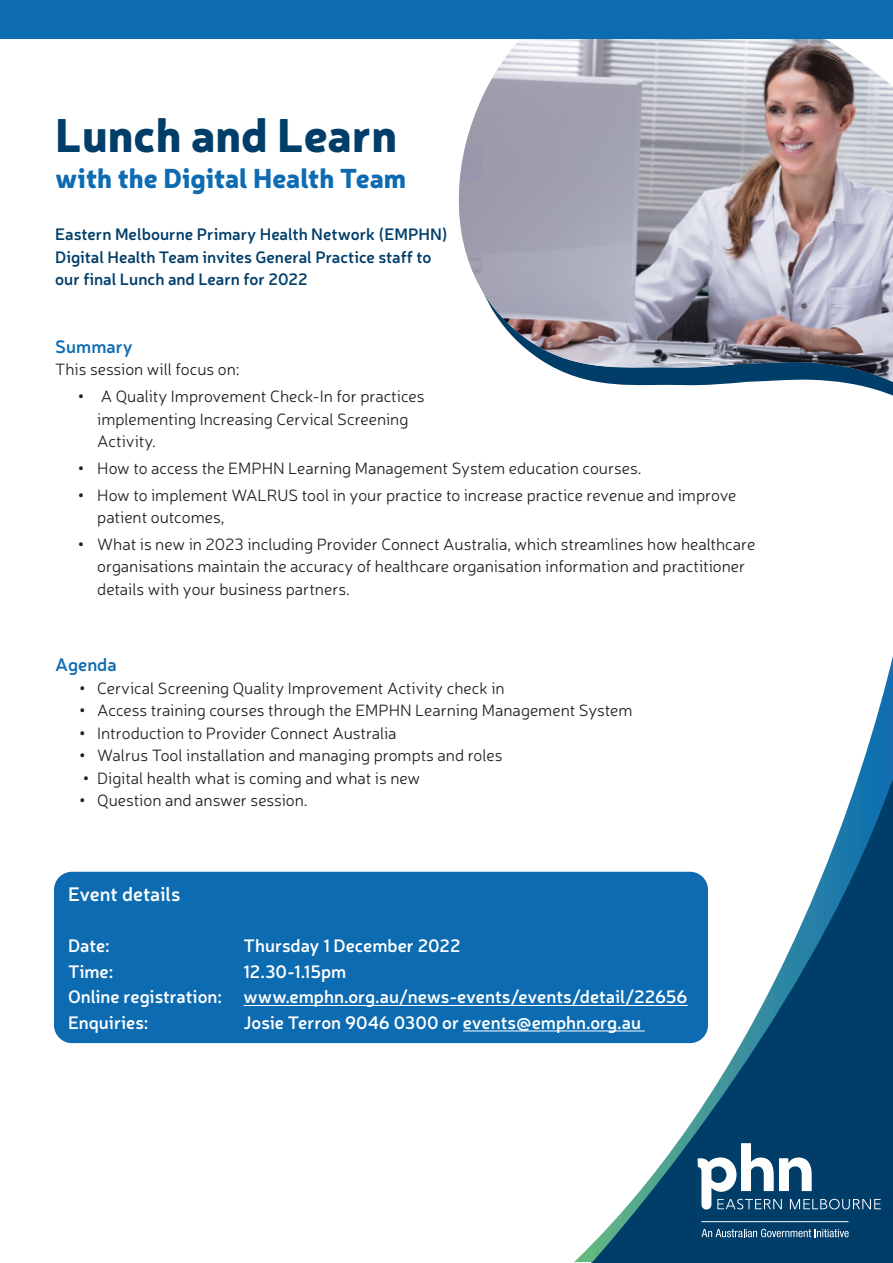
<style>
.page{position:relative;width:893px;height:1263px;background:#fff}
.page>*{position:absolute;margin:0;border:0;box-sizing:border-box;transform-origin:0 0}
.t1{font:900 46.5px "Neris";color:#003d69}
.t2{font:900 27px "Neris";color:#0d6bb2}
.t3{font:600 19.5px "Neris";letter-spacing:-.005em;color:#fff}
.t4{font:600 18px "Neris";color:#fff}
.t5{font:600 18px "Neris";color:#0d6bb2}
.t6{font:300 16.5px/22.5px "Neris";color:#231f20}
.t7{font:600 16.5px/22.5px "Neris";color:#003d69}
.s1{font-weight:600}
</style>
<div class="page">
<svg style="left:574px;top:656px;width:319px;height:606px"></svg>
<img style="left:446px;top:38px;width:447px;height:344px">
<div style="left:0;top:0;width:893px;height:38px;background:#0d6bb2"></div>
<div style="left:54px;top:872px;width:654px;height:171px;background:#0d6bb2;border-radius:18px"></div>
<hr style="left:244px;top:1005px;width:444px;height:1px;background:#fff">
<hr style="left:463px;top:1030px;width:182px;height:1px;background:#fff">
<p class="t1" style="left:55px;top:101px;width:343px">Lunch and Learn</p>
<p class="t2" style="left:55px;top:158px;width:352px">with the Digital Health Team</p>
<p class="t7" style="left:55px;top:223px;width:394px">Eastern Melbourne Primary Health Network (EMPHN)<br>Digital Health Team invites General Practice staff to our final Lunch and Learn for 2022</p>
<p class="t5" style="left:55px;top:334px;width:79px">Summary</p>
<p class="t6" style="left:55px;top:358px;width:186px">This session will focus on:</p>
<p class="t6" style="left:97px;top:385px;width:329px;text-indent:-20px"><span class="s1">•</span> A Quality Improvement Check-In for practices implementing Increasing Cervical Screening<br>Activity.</p>
<p class="t6" style="left:78px;top:456px;width:565px"><span class="s1">•</span> How to access the EMPHN Learning Management System education courses.</p>
<p class="t6" style="left:97px;top:483px;width:641px;text-indent:-20px"><span class="s1">•</span> How to implement WALRUS tool in your practice to increase practice revenue and improve patient outcomes,</p>
<p class="t6" style="left:97px;top:532px;width:660px;text-indent:-20px"><span class="s1">•</span> What is new in 2023 including Provider Connect Australia, which streamlines how healthcare organisations maintain the accuracy of healthcare organisation information and practitioner details with your business partners.</p>
<p class="t5" style="left:55px;top:652px;width:63px">Agenda</p>
<p class="t6" style="left:79px;top:676px;width:427px"><span class="s1">•</span> Cervical Screening Quality Improvement Activity check in</p>
<p class="t6" style="left:79px;top:698px;width:555px"><span class="s1">•</span> Access training courses through the EMPHN Learning Management System</p>
<p class="t6" style="left:79px;top:721px;width:319px"><span class="s1">•</span> Introduction to Provider Connect Australia</p>
<p class="t6" style="left:79px;top:743px;width:425px"><span class="s1">•</span> Walrus Tool installation and managing prompts and roles</p>
<p class="t6" style="left:83px;top:766px;width:339px"><span class="s1">•</span> Digital health what is coming and what is new</p>
<p class="t6" style="left:79px;top:788px;width:230px"><span class="s1">•</span> Question and answer session.</p>
<p class="t3" style="left:68px;top:881px;width:114px">Event details</p>
<p class="t4" style="left:68px;top:934px;width:43px">Date:</p>
<p class="t4" style="left:244px;top:934px;width:218px">Thursday 1 December 2022</p>
<p class="t4" style="left:68px;top:959px;width:47px">Time:</p>
<p class="t4" style="left:244px;top:959px;width:104px">12.30-1.15pm</p>
<p class="t4" style="left:68px;top:985px;width:621px">Online registration: www.emphn.org.au/news-events/events/detail/22656</p>
<p class="t4" style="left:68px;top:1010px;width:82px">Enquiries:</p>
<p class="t4" style="left:244px;top:1010px;width:399px">Josie Terron 9046 0300 or events@emphn.org.au</p>
</div>
